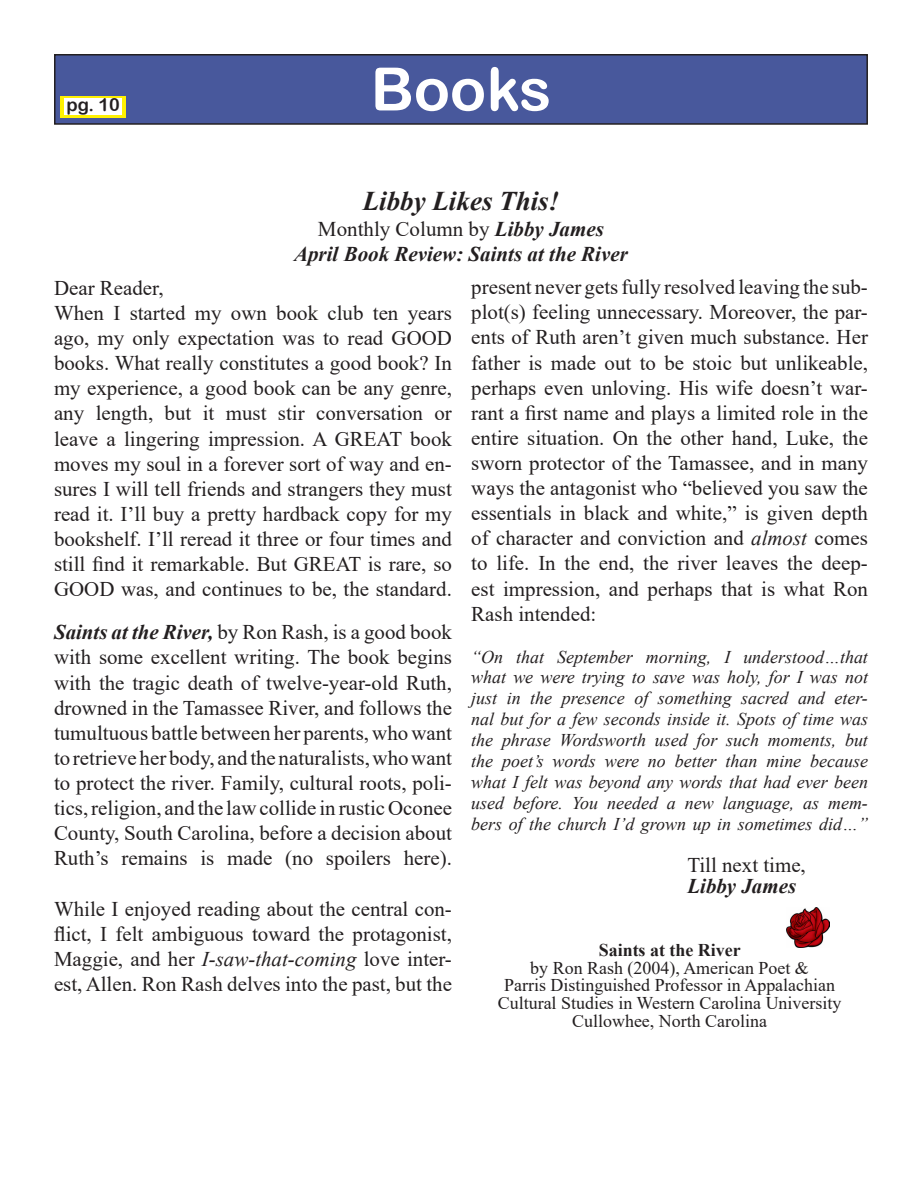
<style>
.page{position:relative;width:922px;height:1193px;background:#fff}
.page>*{position:absolute;margin:0;border:0;box-sizing:border-box;transform-origin:0 0}
.t1{font:59.85px "Arial Rounded MT Bold";color:#fff}
.t2{font:italic 700 27px "Times New Roman";color:#231f20}
.t3{font:italic 700 21px "Times New Roman";color:#231f20}
.t4{font:21px "Times New Roman";color:#231f20}
.t5{font:20.85px/25px "Times New Roman";color:#231f20;text-align:justify}
.t6{font:italic 700 20.85px "Times New Roman";color:#231f20}
.t7{font:italic 18px/20.9px "Times New Roman";color:#231f20;text-align:justify}
.t8{font:18px "Times New Roman";color:#231f20}
.t9{font:700 18px "Times New Roman";color:#231f20}
.t10{font:18px "Arial Rounded MT Bold";color:#231f20}
.s1{font-weight:700;font-style:italic}
.s2{font-style:italic}
</style>
<div class="page">
<div style="left:55px;top:55px;width:812px;height:69px;background:#48589c"></div>
<div style="left:54px;top:54px;width:813px;height:71px;border:1px solid #231f20"></div>
<div style="left:61px;top:96px;width:65px;height:22px;background:#fff101"></div>
<div style="left:64px;top:98px;width:58px;height:17px;background:#fff"></div>
<img style="left:786px;top:907px;width:43px;height:40px">
<p class="t10" style="left:67px;top:94px;width:55px">pg. 10</p>
<p class="t1" style="left:371px;top:54px;width:182px">Books</p>
<p class="t2" style="left:362px;top:182px;width:198px">Libby Likes This!</p>
<p class="t4" style="left:318px;top:214px;width:287px">Monthly Column by <span class="s1">Libby James</span></p>
<p class="t3" style="left:294px;top:239px;width:335px">April Book Review: Saints at the River</p>
<p class="t5" style="left:54px;top:275px;width:111px">Dear Reader,</p>
<p class="t5" style="left:54px;top:300px;width:399px">When I started my own book club ten years ago, my only expectation was to read GOOD books. What really constitutes a good book? In my experience, a good book can be any genre, any length, but it must stir conversation or leave a lingering impression. A GREAT book moves my soul in a forever sort of way and en&shy;sures I will tell friends and strangers they must read it. I’ll buy a pretty hardback copy for my bookshelf. I’ll reread it three or four times and still find it remarkable. But GREAT is rare, so GOOD was, and continues to be, the standard.</p>
<p class="t5" style="left:54px;top:619px;width:399px"><span class="s1">Saints at the River,</span> by Ron Rash, is a good book with some excellent writing. The book begins with the tragic death of twelve-year-old Ruth, drowned in the Tamassee River, and follows the tumultuous battle between her parents, who want to retrieve her body, and the naturalists, who want to protect the river. Family, cultural roots, poli&shy;tics, religion, and the law collide in rustic Oconee County, South Carolina, before a decision about Ruth’s remains is made (no spoilers here).</p>
<p class="t5" style="left:54px;top:895px;width:399px">While I enjoyed reading about the central con&shy;flict, I felt ambiguous toward the protagonist, Maggie, and her <span class="s2">I-saw-that-coming</span> love inter&shy;est, Allen. Ron Rash delves into the past, but the</p>
<p class="t5" style="left:471px;top:274px;width:398px">present never gets fully resolved leaving the sub&shy;plot(s) feeling unnecessary. Moreover, the par&shy;ents of Ruth aren’t given much substance. Her</p>
<p class="t5" style="left:471px;top:349px;width:398px">father is made out to be stoic but unlikeable, perhaps even unloving. His wife doesn’t war&shy;rant a first name and plays a limited role in the entire situation. On the other hand, Luke, the sworn protector of the Tamassee, and in many ways the antagonist who “believed you saw the essentials in black and white,” is given depth of character and conviction and <span class="s2">almost</span> comes to life. In the end, the river leaves the deep&shy;est impression, and perhaps that is what Ron</p>
<p class="t5" style="left:471px;top:600px;width:126px">Rash intended:</p>
<p class="t7" style="left:471px;top:645px;width:398px">“On that September morning, I understood…that what we were trying to save was holy, for I was not just in the presence of something sacred and eter&shy;nal but for a few seconds inside it. Spots of time was the phrase Wordsworth used for such moments, but the poet’s words were no better than mine because what I felt was beyond any words that had ever been used before. You needed a new language, as mem&shy;bers of the church I’d grown up in sometimes did…”</p>
<p class="t5" style="left:687px;top:851px;width:120px">Till next time,</p>
<p class="t6" style="left:687px;top:871px;width:110px">Libby James</p>
<p class="t9" style="left:598px;top:936px;width:143px">Saints at the River</p>
<p class="t8" style="left:530px;top:954px;width:280px">by Ron Rash (2004), American Poet &amp;</p>
<p class="t8" style="left:504px;top:972px;width:332px">Parris Distinguished Professor in Appalachian</p>
<p class="t8" style="left:498px;top:990px;width:345px">Cultural Studies in Western Carolina University</p>
<p class="t8" style="left:572px;top:1008px;width:196px">Cullowhee, North Carolina</p>
</div>
